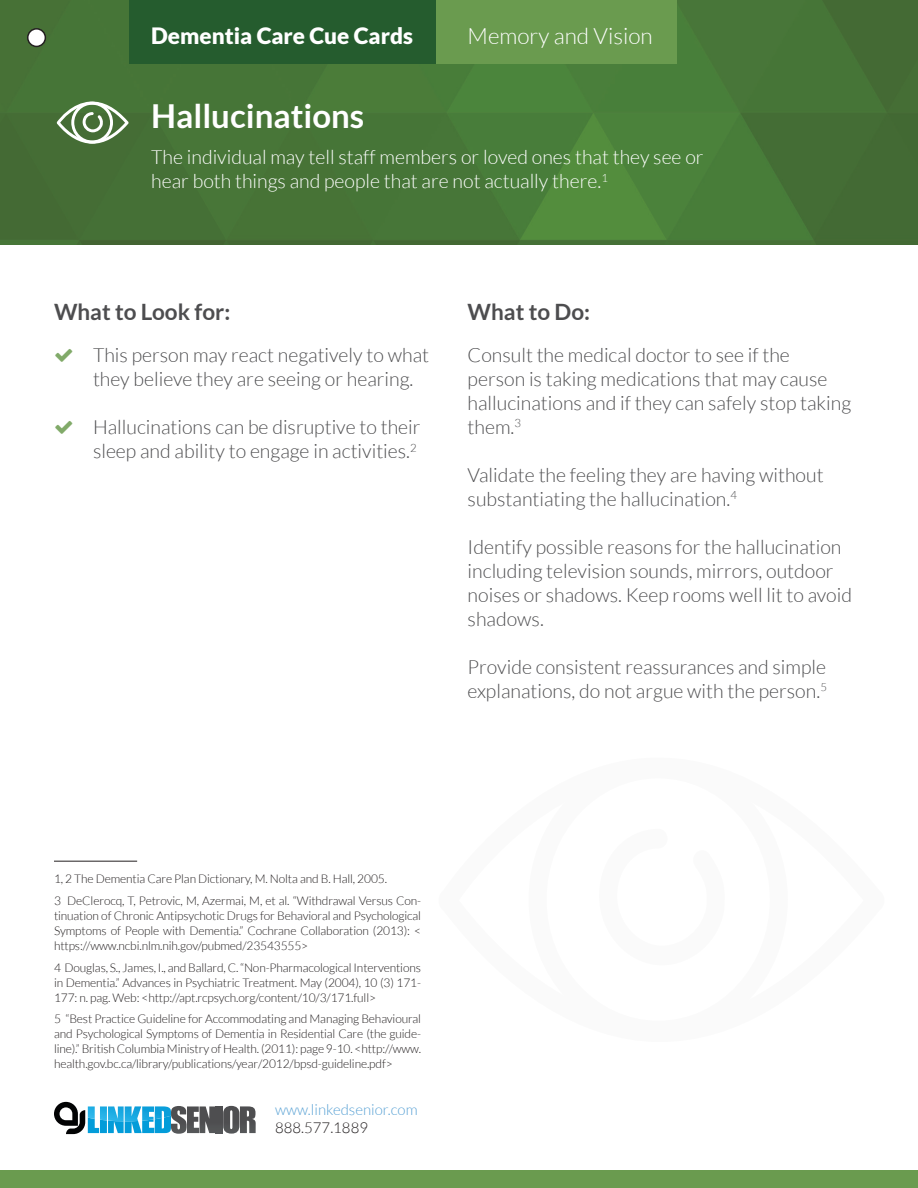
<style>
.page{position:relative;width:918px;height:1188px;background:#fff}
.page>*{position:absolute;margin:0;border:0;box-sizing:border-box;transform-origin:0 0}
.t1{font:700 33px "Lato";color:#fff}
.t2{font:700 22.5px "Lato";color:#4d4d4f}
.t3{font:900 22.5px "Lato";color:#fff}
.t4{font:300 22.5px "Lato";color:#fff}
.t5{font:300 19.5px/24px "Lato";color:#4d4d4f}
.t6{font:300 19.5px/24px "Lato";color:#fff}
.t7{font:300 15px "Lato";color:#58a1d4}
.t8{font:300 15px "Lato";color:#231f20}
.t9{font:300 12px/15px "Lato";letter-spacing:-.01em;color:#231f20;text-align:justify}
</style>
<div class="page">
<img style="left:0;top:0;width:918px;height:244px">
<div style="left:129px;top:0;width:309px;height:64px;background:#255c2e"></div>
<div style="left:0;top:1171px;width:918px;height:17px;background:#6a9b4f"></div>
<hr style="left:54px;top:861px;width:83px;height:1px;background:#231f20">
<div style="left:28px;top:29px;width:17px;height:17px;background:#fff;border-radius:50%"></div>
<div style="left:27px;top:28px;width:19px;height:19px;border:2px solid #231f20;border-radius:50%"></div>
<div style="left:216px;top:1106px;width:7px;height:27px;background:#4e4e50"></div>
<svg style="left:223px;top:1106px;width:33px;height:28px"></svg>
<svg style="left:54px;top:1102px;width:161px;height:32px"></svg>
<div style="left:436px;top:0;width:241px;height:64px;background:#6a9b4f"></div>
<svg style="left:57px;top:101px;width:72px;height:43px"></svg>
<p class="t3" style="left:151px;top:23px;width:263px">Dementia Care Cue Cards</p>
<p class="t4" style="left:468px;top:24px;width:187px">Memory and Vision</p>
<p class="t1" style="left:151px;top:97px;width:215px">Hallucinations</p>
<p class="t6" style="left:151px;top:145px;width:554px">The individual may tell staff members or loved ones that they see or hear both things and people that are not actually there.<sup>1</sup></p>
<p class="t2" style="left:54px;top:299px;width:178px">What to Look for:</p>
<p class="t5" style="left:93px;top:344px;width:338px">This person may react negatively to what they believe they are seeing or hearing.</p>
<p class="t5" style="left:93px;top:416px;width:329px">Hallucinations can be disruptive to their sleep and ability to engage in activities.<sup>2</sup></p>
<p class="t2" style="left:468px;top:299px;width:124px">What to Do:</p>
<p class="t5" style="left:468px;top:343px;width:385px">Consult the medical doctor to see if the person is taking medications that may cause hallucinations and if they can safely stop taking them.<sup>3</sup></p>
<p class="t5" style="left:468px;top:463px;width:358px">Validate the feeling they are having without substantiating the hallucination.<sup>4</sup></p>
<p class="t5" style="left:468px;top:535px;width:386px">Identify possible reasons for the hallucination including television sounds, mirrors, outdoor noises or shadows. Keep rooms well lit to avoid shadows.</p>
<p class="t5" style="left:468px;top:655px;width:361px">Provide consistent reassurances and simple explanations, do not argue with the person.<sup>5</sup></p>
<p class="t9" style="left:54px;top:871px;width:335px">1, 2 The Dementia Care Plan Dictionary, M. Nolta and B. Hall, 2005.</p>
<p class="t9" style="left:54px;top:893px;width:369px">3 DeClerocq, T, Petrovic, M, Azermai, M, et al. “Withdrawal Versus Con&shy;tinuation of Chronic Antipsychotic Drugs for Behavioral and Psychological Symptoms of People with Dementia.” Cochrane Collaboration (2013): &lt; https://www.ncbi.nlm.nih.gov/pubmed/23543555&gt;</p>
<p class="t9" style="left:54px;top:960px;width:369px">4 Douglas, S., James, I., and Ballard, C. “Non-Pharmacological Interventions in Dementia.” Advances in Psychiatric Treatment. May (2004), 10 (3) 171- 177: n. pag. Web: &lt;http://apt.rcpsych.org/content/10/3/171.full&gt;</p>
<p class="t9" style="left:54px;top:1012px;width:369px">5 “Best Practice Guideline for Accommodating and Managing Behavioural and Psychological Symptoms of Dementia in Residential Care (the guide&shy;line).” British Columbia Ministry of Health. (2011): page 9-10. &lt;http://www. health.gov.bc.ca/library/publications/year/2012/bpsd-guideline.pdf&gt;</p>
<p class="t7" style="left:275px;top:1102px;width:144px">www.linkedsenior.com</p>
<p class="t8" style="left:275px;top:1120px;width:94px">888.577.1889</p>
</div>
